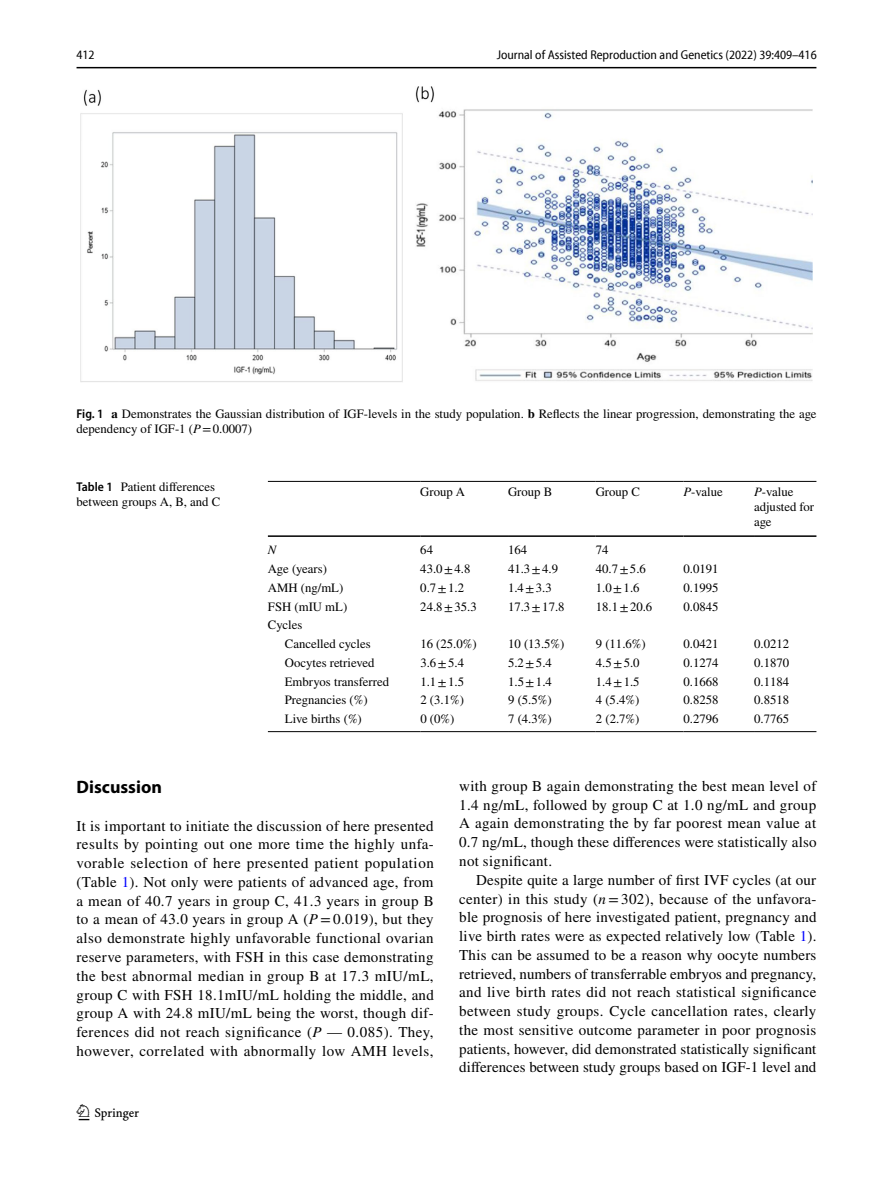
<style>
.page{position:relative;width:893px;height:1187px;background:#fff}
.page>*{position:absolute;margin:0;border:0;box-sizing:border-box;transform-origin:0 0}
.t1{font:22.5px "Springnew Regular 2";color:#000}
.t2{font:700 18px "Myriad Pro";color:#000}
.t3{font:15px/18.8px "STIX";letter-spacing:.015em;color:#000;text-align:justify}
.t4{font:12.75px/15px "STIX";color:#000}
.t5{font:semi-condensed 12.75px "Myriad Pro Unic";color:#000}
.t6{font:italic 12.75px "STIX";color:#000}
.s1{font-family:"Myriad Pro";font-weight:600;font-stretch:semi-condensed}
.s2{font-weight:700}
.s3{font-style:italic}
.s4{color:#00f}
</style>
<div class="page">
<hr style="left:77px;top:67px;width:739px;height:1px;background:#000">
<img style="left:81px;top:87px;width:731px;height:295px">
<hr style="left:268px;top:481px;width:152px;height:1px;background:#000">
<hr style="left:268px;top:535px;width:152px;height:2px;background:#000">
<hr style="left:420px;top:481px;width:88px;height:1px;background:#000">
<hr style="left:420px;top:535px;width:88px;height:2px;background:#000">
<hr style="left:508px;top:481px;width:88px;height:1px;background:#000">
<hr style="left:508px;top:535px;width:88px;height:2px;background:#000">
<hr style="left:596px;top:481px;width:87px;height:1px;background:#000">
<hr style="left:596px;top:535px;width:87px;height:2px;background:#000">
<hr style="left:683px;top:481px;width:71px;height:1px;background:#000">
<hr style="left:683px;top:535px;width:71px;height:2px;background:#000">
<hr style="left:754px;top:481px;width:62px;height:1px;background:#000">
<hr style="left:754px;top:535px;width:62px;height:2px;background:#000">
<hr style="left:268px;top:731px;width:152px;height:1px;background:#000">
<hr style="left:420px;top:731px;width:88px;height:1px;background:#000">
<hr style="left:508px;top:731px;width:88px;height:1px;background:#000">
<hr style="left:596px;top:731px;width:87px;height:1px;background:#000">
<hr style="left:683px;top:731px;width:71px;height:1px;background:#000">
<hr style="left:754px;top:731px;width:62px;height:1px;background:#000">
<p class="t5" style="left:76px;top:50px;width:20px">412</p>
<p class="t5" style="left:497px;top:50px;width:321px">Journal of Assisted Reproduction and Genetics (2022) 39:409–416</p>
<p class="t4" style="left:77px;top:407px;width:741px"><span class="s1">Fig. 1</span> <span class="s2">a</span> Demonstrates the Gaussian distribution of IGF-levels in the study population. <span class="s2">b</span> Reflects the linear progression, demonstrating the age dependency of IGF-1 (<span class="s3">P</span>=0.0007)</p>
<p class="t4" style="left:77px;top:479px;width:145px"><span class="s1">Table 1</span> Patient differences between groups A, B, and C</p>
<p class="t4" style="left:420px;top:485px;width:46px">Group A</p>
<p class="t4" style="left:508px;top:485px;width:46px">Group B</p>
<p class="t4" style="left:596px;top:485px;width:46px">Group C</p>
<p class="t4" style="left:683px;top:485px;width:41px"><span class="s3">P</span>-value</p>
<p class="t4" style="left:754px;top:485px;width:62px"><span class="s3">P</span>-value adjusted for age</p>
<p class="t6" style="left:268px;top:541px;width:10px">N</p>
<p class="t4" style="left:420px;top:543px;width:14px">64</p>
<p class="t4" style="left:508px;top:543px;width:21px">164</p>
<p class="t4" style="left:596px;top:543px;width:14px">74</p>
<p class="t4" style="left:268px;top:562px;width:61px">Age (years)</p>
<p class="t4" style="left:420px;top:562px;width:52px">43.0±4.8</p>
<p class="t4" style="left:508px;top:562px;width:52px">41.3±4.9</p>
<p class="t4" style="left:596px;top:562px;width:52px">40.7±5.6</p>
<p class="t4" style="left:683px;top:562px;width:37px">0.0191</p>
<p class="t4" style="left:268px;top:581px;width:77px">AMH (ng/mL)</p>
<p class="t4" style="left:420px;top:581px;width:45px">0.7±1.2</p>
<p class="t4" style="left:508px;top:581px;width:45px">1.4±3.3</p>
<p class="t4" style="left:596px;top:581px;width:45px">1.0±1.6</p>
<p class="t4" style="left:683px;top:581px;width:37px">0.1995</p>
<p class="t4" style="left:268px;top:599px;width:81px">FSH (mIU mL)</p>
<p class="t4" style="left:420px;top:599px;width:58px">24.8±35.3</p>
<p class="t4" style="left:508px;top:599px;width:58px">17.3±17.8</p>
<p class="t4" style="left:596px;top:599px;width:58px">18.1±20.6</p>
<p class="t4" style="left:683px;top:599px;width:37px">0.0845</p>
<p class="t4" style="left:285px;top:616px;width:87px;line-height:18.8px;text-indent:-17px">Cycles<br>Cancelled cycles</p>
<p class="t4" style="left:420px;top:637px;width:58px">16 (25.0%)</p>
<p class="t4" style="left:508px;top:637px;width:58px">10 (13.5%)</p>
<p class="t4" style="left:596px;top:637px;width:51px">9 (11.6%)</p>
<p class="t4" style="left:683px;top:637px;width:37px">0.0421</p>
<p class="t4" style="left:754px;top:637px;width:37px">0.0212</p>
<p class="t4" style="left:285px;top:656px;width:91px">Oocytes retrieved</p>
<p class="t4" style="left:420px;top:656px;width:45px">3.6±5.4</p>
<p class="t4" style="left:508px;top:656px;width:45px">5.2±5.4</p>
<p class="t4" style="left:596px;top:656px;width:45px">4.5±5.0</p>
<p class="t4" style="left:683px;top:656px;width:37px">0.1274</p>
<p class="t4" style="left:754px;top:656px;width:37px">0.1870</p>
<p class="t4" style="left:285px;top:674px;width:106px">Embryos transferred</p>
<p class="t4" style="left:420px;top:674px;width:45px">1.1±1.5</p>
<p class="t4" style="left:508px;top:674px;width:45px">1.5±1.4</p>
<p class="t4" style="left:596px;top:674px;width:45px">1.4±1.5</p>
<p class="t4" style="left:684px;top:674px;width:37px">0.1668</p>
<p class="t4" style="left:754px;top:674px;width:37px">0.1184</p>
<p class="t4" style="left:285px;top:693px;width:84px">Pregnancies (%)</p>
<p class="t4" style="left:420px;top:693px;width:45px">2 (3.1%)</p>
<p class="t4" style="left:508px;top:693px;width:45px">9 (5.5%)</p>
<p class="t4" style="left:596px;top:693px;width:45px">4 (5.4%)</p>
<p class="t4" style="left:684px;top:693px;width:37px">0.8258</p>
<p class="t4" style="left:754px;top:693px;width:37px">0.8518</p>
<p class="t4" style="left:285px;top:712px;width:78px">Live births (%)</p>
<p class="t4" style="left:420px;top:712px;width:35px">0 (0%)</p>
<p class="t4" style="left:508px;top:712px;width:45px">7 (4.3%)</p>
<p class="t4" style="left:596px;top:712px;width:45px">2 (2.7%)</p>
<p class="t4" style="left:684px;top:712px;width:37px">0.2796</p>
<p class="t4" style="left:754px;top:712px;width:37px">0.7765</p>
<p class="t2" style="left:77px;top:775px;width:87px">Discussion</p>
<p class="t3" style="left:77px;top:817px;width:359px">It is important to initiate the discussion of here presented results by pointing out one more time the highly unfa&shy;vorable selection of here presented patient population (Table <span class="s4">1</span>). Not only were patients of advanced age, from a mean of 40.7 years in group C, 41.3 years in group B to a mean of 43.0 years in group A (<span class="s3">P</span>=0.019), but they also demonstrate highly unfavorable functional ovarian reserve parameters, with FSH in this case demonstrating the best abnormal median in group B at 17.3 mIU/mL, group C with FSH 18.1mIU/mL holding the middle, and group A with 24.8 mIU/mL being the worst, though dif&shy;ferences did not reach significance (<span class="s3">P</span> — 0.085). They, however, correlated with abnormally low AMH levels,</p>
<h1 class="t1" style="left:79px;top:1104px;width:62px">1 3</h1>
<p class="t3" style="left:459px;top:777px;width:359px">with group B again demonstrating the best mean level of 1.4 ng/mL, followed by group C at 1.0 ng/mL and group A again demonstrating the by far poorest mean value at 0.7 ng/mL, though these differences were statistically also not significant.</p>
<p class="t3" style="left:459px;top:871px;width:359px;text-indent:17px">Despite quite a large number of first IVF cycles (at our center) in this study (<span class="s3">n</span>=302), because of the unfavora&shy;ble prognosis of here investigated patient, pregnancy and live birth rates were as expected relatively low (Table <span class="s4">1</span>).<br>This can be assumed to be a reason why oocyte numbers retrieved, numbers of transferrable embryos and pregnancy, and live birth rates did not reach statistical significance between study groups. Cycle cancellation rates, clearly the most sensitive outcome parameter in poor prognosis patients, however, did demonstrated statistically significant differences between study groups based on IGF-1 level and</p>
</div>
